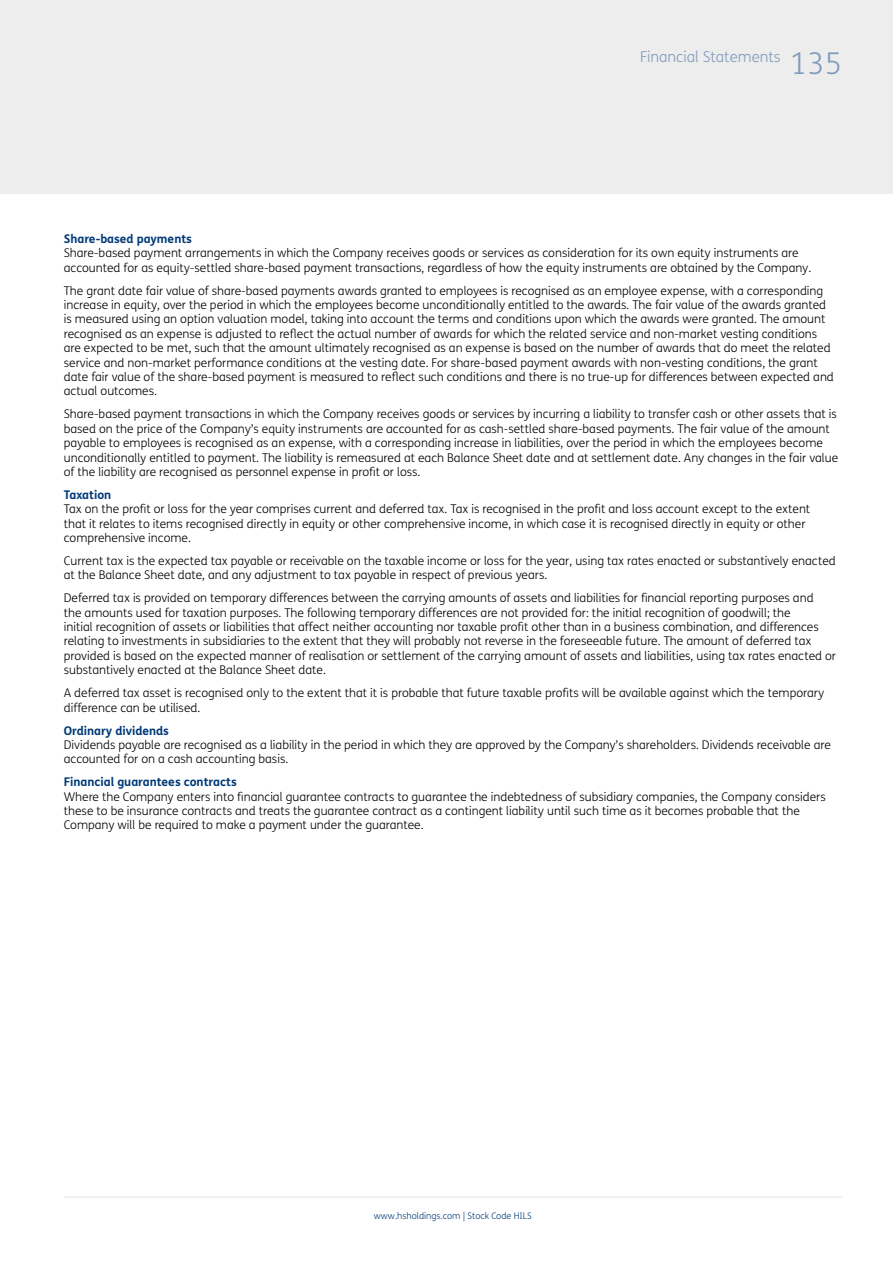
<style>
.page{position:relative;width:893px;height:1263px;background:#fff}
.page>*{position:absolute;margin:0;border:0;box-sizing:border-box;transform-origin:0 0}
.t1{font:300 30px "FS Me";color:#809cbc}
.t2{font:300 15px "FS Me";color:#809cbc}
.t3{font:300 12px/14.4px "FS Me";color:#000}
.t4{font:700 12px "FS Me";color:#003a78}
.t5{font:300 9px "FS Me";color:#003a78}
</style>
<div class="page">
<div style="left:0;top:0;width:893px;height:194px;background:#ededed"></div>
<hr style="left:64px;top:1196px;width:778px;height:2px;background:#ededed">
<p class="t2" style="left:640px;top:47px;width:142px">Financial Statements</p>
<h1 class="t1" style="left:790px;top:43px;width:53px">135</h1>
<p class="t4" style="left:64px;top:229px;width:130px">Share-based payments</p>
<p class="t3" style="left:64px;top:246px;width:749px">Share-based payment arrangements in which the Company receives goods or services as consideration for its own equity instruments are accounted for as equity-settled share-based payment transactions, regardless of how the equity instruments are obtained by the Company.</p>
<p class="t3" style="left:64px;top:283px;width:772px">The grant date fair value of share-based payments awards granted to employees is recognised as an employee expense, with a corresponding increase in equity, over the period in which the employees become unconditionally entitled to the awards. The fair value of the awards granted is measured using an option valuation model, taking into account the terms and conditions upon which the awards were granted. The amount recognised as an expense is adjusted to reflect the actual number of awards for which the related service and non-market vesting conditions are expected to be met, such that the amount ultimately recognised as an expense is based on the number of awards that do meet the related service and non-market performance conditions at the vesting date. For share-based payment awards with non-vesting conditions, the grant date fair value of the share-based payment is measured to reflect such conditions and there is no true-up for differences between expected and actual outcomes.</p>
<p class="t3" style="left:64px;top:407px;width:776px">Share-based payment transactions in which the Company receives goods or services by incurring a liability to transfer cash or other assets that is based on the price of the Company’s equity instruments are accounted for as cash-settled share-based payments. The fair value of the amount payable to employees is recognised as an expense, with a corresponding increase in liabilities, over the period in which the employees become unconditionally entitled to payment. The liability is remeasured at each Balance Sheet date and at settlement date. Any changes in the fair value of the liability are recognised as personnel expense in profit or loss.</p>
<p class="t4" style="left:64px;top:485px;width:49px">Taxation</p>
<p class="t3" style="left:64px;top:501px;width:748px">Tax on the profit or loss for the year comprises current and deferred tax. Tax is recognised in the profit and loss account except to the extent that it relates to items recognised directly in equity or other comprehensive income, in which case it is recognised directly in equity or other comprehensive income.</p>
<p class="t3" style="left:64px;top:553px;width:773px">Current tax is the expected tax payable or receivable on the taxable income or loss for the year, using tax rates enacted or substantively enacted at the Balance Sheet date, and any adjustment to tax payable in respect of previous years.</p>
<p class="t3" style="left:64px;top:590px;width:774px">Deferred tax is provided on temporary differences between the carrying amounts of assets and liabilities for financial reporting purposes and<br>the amounts used for taxation purposes. The following temporary differences are not provided for: the initial recognition of goodwill; the<br>initial recognition of assets or liabilities that affect neither accounting nor taxable profit other than in a business combination, and differences relating to investments in subsidiaries to the extent that they will probably not reverse in the foreseeable future. The amount of deferred tax provided is based on the expected manner of realisation or settlement of the carrying amount of assets and liabilities, using tax rates enacted or substantively enacted at the Balance Sheet date.</p>
<p class="t3" style="left:64px;top:685px;width:762px">A deferred tax asset is recognised only to the extent that it is probable that future taxable profits will be available against which the temporary difference can be utilised.</p>
<p class="t4" style="left:64px;top:721px;width:107px">Ordinary dividends</p>
<p class="t3" style="left:64px;top:737px;width:769px">Dividends payable are recognised as a liability in the period in which they are approved by the Company’s shareholders. Dividends receivable are accounted for on a cash accounting basis.</p>
<p class="t4" style="left:64px;top:773px;width:175px">Financial guarantees contracts</p>
<p class="t3" style="left:64px;top:789px;width:763px">Where the Company enters into financial guarantee contracts to guarantee the indebtedness of subsidiary companies, the Company considers these to be insurance contracts and treats the guarantee contract as a contingent liability until such time as it becomes probable that the<br>Company will be required to make a payment under the guarantee.</p>
<p class="t5" style="left:374px;top:1209px;width:160px">www.hsholdings.com | Stock Code HILS</p>
</div>
